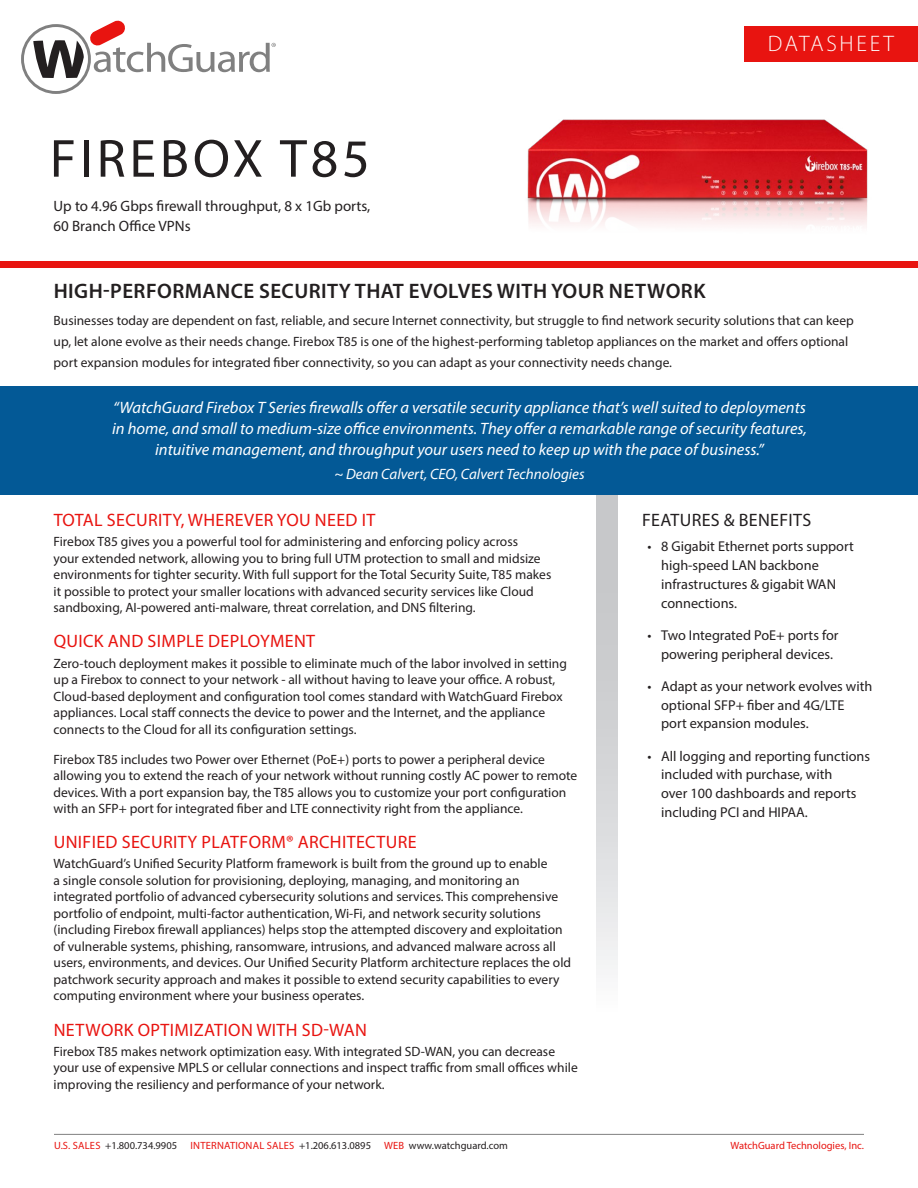
<style>
.page{position:relative;width:918px;height:1188px;background:#fff}
.page>*{position:absolute;margin:0;border:0;box-sizing:border-box;transform-origin:0 0}
.t1{font:54px "Myriad Pro";letter-spacing:.07em;color:#231f20}
.Datasheet_Top-Right{font:300 22.5px "Myriad Pro";letter-spacing:.12em;color:#fff}
.Sub-Head__Black{font:600 21px "Myriad Pro";letter-spacing:.02em;color:#231f20}
.Sub-Head__Red{font:18px "Myriad Pro";letter-spacing:.02em;color:#e81410}
.Sub-Head__F_B{font:18px "Myriad Pro";letter-spacing:.02em;color:#231f20}
.Quote_Copy{font:italic 16.5px/21px "Myriad Pro";color:#fff;text-align:center}
.Subtitle{font:15px/19.5px "Myriad Pro";color:#231f20}
.Quote_Author{font:italic 15px "Myriad Pro";color:#fff}
.t2{font:14.25px/18.8px "Myriad Pro";color:#231f20}
.Body_copy{font:13.5px/16.5px "Myriad Pro";color:#231f20}
.t3{font:10.5px "Myriad Pro";color:#231f20}
.t4{font:10.5px "Myriad Pro";color:#e81410}
.s1{color:#e81410}
</style>
<div class="page">
<div style="left:0;top:387px;width:918px;height:108px;background:#035996"></div>
<hr style="left:54px;top:1134px;width:810px;height:1px;background:#808080">
<div style="left:0;top:262px;width:918px;height:6px;background:#e81410"></div>
<svg style="left:21px;top:20px;width:255px;height:74px"></svg>
<img style="left:527px;top:119px;width:341px;height:107px">
<div style="left:596px;top:495px;width:22px;height:605px;background:linear-gradient(to bottom,#bbbcbf,#fff)"></div>
<div style="left:744px;top:27px;width:174px;height:35px;background:#e81410"></div>
<p class="t1" style="left:50px;top:125px;width:321px">FIREBOX T85</p>
<p class="Subtitle" style="left:54px;top:196px;width:318px">Up to 4.96 Gbps firewall throughput, 8 x 1Gb ports,<br>60 Branch Office VPNs</p>
<p class="Datasheet_Top-Right" style="left:768px;top:30px;width:127px">DATASHEET</p>
<p class="Sub-Head__Black" style="left:54px;top:277px;width:653px">HIGH-PERFORMANCE SECURITY THAT EVOLVES WITH YOUR NETWORK</p>
<p class="Body_copy" style="left:54px;top:310px;width:802px;line-height:21px">Businesses today are dependent on fast, reliable, and secure Internet connectivity, but struggle to find network security solutions that can keep up, let alone evolve as their needs change. Firebox T85 is one of the highest-performing tabletop appliances on the market and offers optional port expansion modules for integrated fiber connectivity, so you can adapt as your connectivity needs change.</p>
<p class="Quote_Copy" style="left:112px;top:397px;width:696px">“WatchGuard Firebox T Series firewalls offer a versatile security appliance that’s well suited to deployments in home, and small to medium-size office environments. They offer a remarkable range of security features, intuitive management, and throughput your users need to keep up with the pace of business.”</p>
<p class="Quote_Author" style="left:334px;top:465px;width:252px">~ Dean Calvert, CEO, Calvert Technologies</p>
<p class="Sub-Head__F_B" style="left:642px;top:509px;width:171px">FEATURES &amp; BENEFITS</p>
<p class="t2" style="left:661px;top:537px;width:194px;text-indent:-14px">• 8 Gigabit Ethernet ports support high-speed LAN backbone infrastructures &amp; gigabit WAN connections.</p>
<p class="t2" style="left:648px;top:626px;width:192px;text-align:center">• Two Integrated PoE+ ports for powering peripheral devices.</p>
<p class="t2" style="left:661px;top:677px;width:213px;text-indent:-14px">• Adapt as your network evolves with optional SFP+ fiber and 4G/LTE port expansion modules.</p>
<p class="t2" style="left:661px;top:746px;width:210px;text-indent:-14px">• All logging and reporting functions included with purchase, with<br>over 100 dashboards and reports including PCI and HIPAA.</p>
<p class="Sub-Head__Red" style="left:54px;top:509px;width:323px">TOTAL SECURITY, WHEREVER YOU NEED IT</p>
<p class="Body_copy" style="left:54px;top:533px;width:499px">Firebox T85 gives you a powerful tool for administering and enforcing policy across<br>your extended network, allowing you to bring full UTM protection to small and midsize environments for tighter security. With full support for the Total Security Suite, T85 makes it possible to protect your smaller locations with advanced security services like Cloud sandboxing, AI-powered anti-malware, threat correlation, and DNS filtering.</p>
<p class="Sub-Head__Red" style="left:54px;top:630px;width:263px">QUICK AND SIMPLE DEPLOYMENT</p>
<p class="Body_copy" style="left:54px;top:655px;width:515px">Zero-touch deployment makes it possible to eliminate much of the labor involved in setting up a Firebox to connect to your network - all without having to leave your office. A robust, Cloud-based deployment and configuration tool comes standard with WatchGuard Firebox appliances. Local staff connects the device to power and the Internet, and the appliance connects to the Cloud for all its configuration settings.</p>
<p class="Body_copy" style="left:54px;top:751px;width:525px">Firebox T85 includes two Power over Ethernet (PoE+) ports to power a peripheral device allowing you to extend the reach of your network without running costly AC power to remote devices. With a port expansion bay, the T85 allows you to customize your port configuration with an SFP+ port for integrated fiber and LTE connectivity right from the appliance.</p>
<p class="Sub-Head__Red" style="left:54px;top:831px;width:364px">UNIFIED SECURITY PLATFORM® ARCHITECTURE</p>
<p class="Body_copy" style="left:54px;top:855px;width:519px">WatchGuard’s Unified Security Platform framework is built from the ground up to enable<br>a single console solution for provisioning, deploying, managing, and monitoring an integrated portfolio of advanced cybersecurity solutions and services. This comprehensive portfolio of endpoint, multi-factor authentication, Wi-Fi, and network security solutions (including Firebox firewall appliances) helps stop the attempted discovery and exploitation of vulnerable systems, phishing, ransomware, intrusions, and advanced malware across all users, environments, and devices. Our Unified Security Platform architecture replaces the old patchwork security approach and makes it possible to extend security capabilities to every computing environment where your business operates.</p>
<p class="Sub-Head__Red" style="left:54px;top:1018px;width:315px">NETWORK OPTIMIZATION WITH SD-WAN</p>
<p class="Body_copy" style="left:54px;top:1043px;width:526px">Firebox T85 makes network optimization easy. With integrated SD-WAN, you can decrease your use of expensive MPLS or cellular connections and inspect traffic from small offices while improving the resiliency and performance of your network.</p>
<p class="t3" style="left:54px;top:1139px;width:125px"><span class="s1">U.S. SALES</span> +1.800.734.9905</p>
<p class="t3" style="left:191px;top:1139px;width:319px"><span class="s1">INTERNATIONAL SALES</span> +1.206.613.0895 <span class="s1">WEB</span> www.watchguard.com</p>
<p class="t4" style="left:731px;top:1139px;width:135px">WatchGuard Technologies, Inc.</p>
</div>
